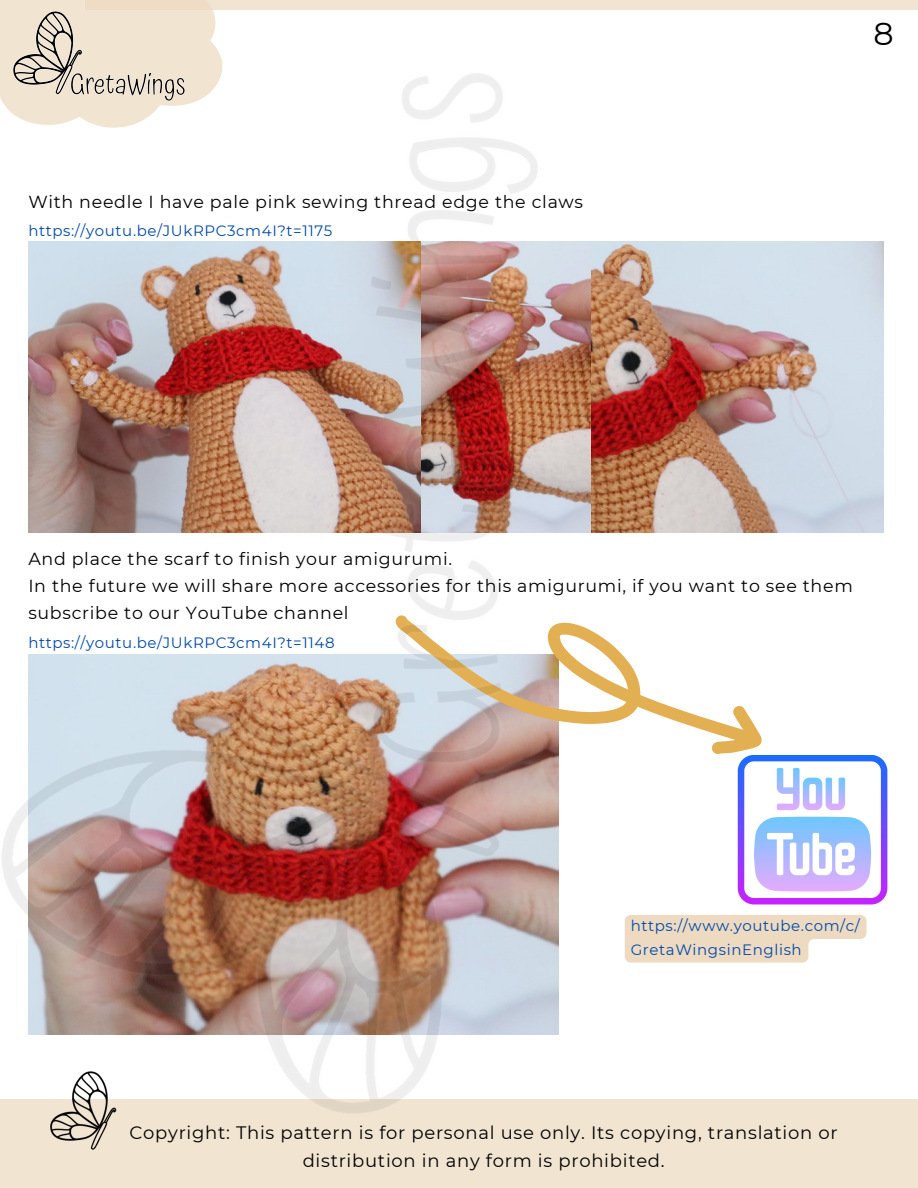
<style>
.page{position:relative;width:918px;height:1188px;background:#fff}
.page>*{position:absolute;margin:0;border:0;box-sizing:border-box;transform-origin:0 0}
.t1{font:31.65px "Montserrat";color:#000}
.t2{font:18px/28.2px "Montserrat";letter-spacing:.04em;color:#000;text-align:center}
.t3{font:17.4px/27px "Montserrat";letter-spacing:.04em;color:#000}
.t4{font:15px/23.7px "Montserrat";letter-spacing:.04em;color:#004aad}
</style>
<div class="page">
<div style="left:0;top:1099px;width:918px;height:89px;background:#f1e4d1"></div>
<div style="left:85px;top:0;width:833px;height:10px;background:#f1e4d1"></div>
<svg style="left:0;top:0;width:222px;height:65px;fill:#f1e4d1"></svg>
<img style="left:13px;top:11px;width:172px;height:54px">
<img style="left:50px;top:1115px;width:61px;height:35px">
<img style="left:551px;top:241px;width:332px;height:292px">
<svg style="left:738px;top:755px;width:149px;height:149px"></svg>
<svg style="left:819px;top:849px;width:7px;height:20px"></svg>
<div style="left:842px;top:849px;width:6px;height:7px;background:#a6b9ff;border-radius:2px"></div>
<svg style="left:551px;top:622px;width:211px;height:132px"></svg>
<svg style="left:625px;top:915px;width:242px;height:48px;background:#efdec9"></svg>
<img style="left:0;top:65px;width:551px;height:1050px">
<p class="t3" style="left:28px;top:188px;width:556px">With needle I have pale pink sewing thread edge the claws</p>
<p class="t4" style="left:28px;top:219px;width:306px">https://youtu.be/JUkRPC3cm4I?t=1175</p>
<p class="t1" style="left:874px;top:14px;width:22px">8</p>
<p class="t3" style="left:28px;top:546px;width:425px">And place the scarf to finish your amigurumi.</p>
<p class="t3" style="left:28px;top:573px;width:826px">In the future we will share more accessories for this amigurumi, if you want to see them subscribe to our YouTube channel</p>
<p class="t4" style="left:28px;top:630px;width:308px">https://youtu.be/JUkRPC3cm4I?t=1148</p>
<p class="t4" style="left:631px;top:914px;width:231px">https://www.youtube.com/c/<br>GretaWingsinEnglish</p>
<p class="t2" style="left:130px;top:1119px;width:710px">Copyright: This pattern is for personal use only. Its copying, translation or distribution in any form is prohibited.</p>
</div>
